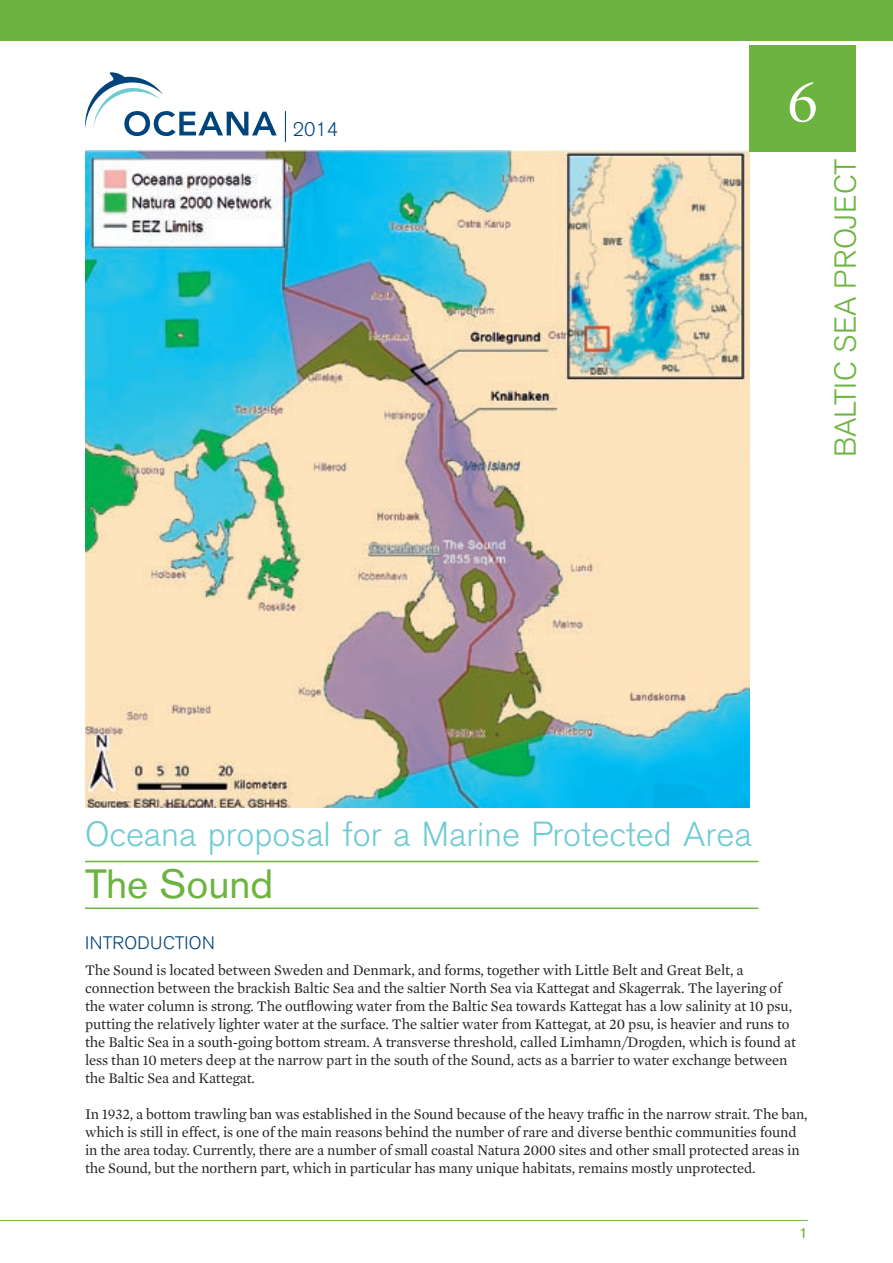
<style>
.page{position:relative;width:893px;height:1263px;background:#fff}
.page>*{position:absolute;margin:0;border:0;box-sizing:border-box;transform-origin:0 0}
.t1{font:61.5px "Mercury Text G1";color:#fff}
.t2{font:40.5px "Akzidenz Grotesk BE";color:#6cb43f}
.t3{font:300 34.5px "Akzidenz Grotesk BE";color:#6fcbd2}
.t4{font:300 30px "Akzidenz Grotesk BE";color:#6cb43f}
.t5{font:300 19.5px "Akzidenz Grotesk BE";color:#00447b}
.t6{font:300 18px "Akzidenz Grotesk BE";letter-spacing:.02em;color:#00447b}
.t7{font:15px/18px "Mercury Text G1";letter-spacing:-.005em;color:#231f20}
.t8{font:15px "Akzidenz Grotesk BE";color:#6cb43f}
</style>
<div class="page">
<div style="left:0;top:0;width:893px;height:40px;background:#6cb43f"></div>
<hr style="left:0;top:1220px;width:808px;height:1px;background:#6cb43f">
<img style="left:85px;top:151px;width:664px;height:657px">
<div style="left:749px;top:45px;width:107px;height:107px;background:#6cb43f"></div>
<hr style="left:85px;top:907px;width:673px;height:2px;background:#6cb43f">
<hr style="left:85px;top:861px;width:673px;height:1px;background:#6cb43f">
<svg style="left:85px;top:72px;width:192px;height:64px"></svg>
<hr style="left:285px;top:111px;width:1px;height:31px;background:#00447b">
<h3 class="t5" style="left:293px;top:119px;width:47px">2014</h3>
<h1 class="t1" style="left:786px;top:65px;width:34px">6</h1>
<h3 class="t4" style="left:828px;top:457px;width:298px;rotate:-90deg">BALTIC SEA PROJECT</h3>
<h3 class="t3" style="left:85px;top:814px;width:668px">Oceana proposal for a Marine Protected Area</h3>
<h2 class="t2" style="left:85px;top:860px;width:190px">The Sound</h2>
<p class="t6" style="left:85px;top:932px;width:131px">Introduction</p>
<p class="t7" style="left:85px;top:961px;width:712px">The Sound is located between Sweden and Denmark, and forms, together with Little Belt and Great Belt, a connection between the brackish Baltic Sea and the saltier North Sea via Kattegat and Skagerrak. The layering of the water column is strong. The outflowing water from the Baltic Sea towards Kattegat has a low salinity at 10 psu, putting the relatively lighter water at the surface. The saltier water from Kattegat, at 20 psu, is heavier and runs to the Baltic Sea in a south-going bottom stream. A transverse threshold, called Limhamn/Drogden, which is found at less than 10 meters deep at the narrow part in the south of the Sound, acts as a barrier to water exchange between the Baltic Sea and Kattegat.</p>
<p class="t7" style="left:85px;top:1105px;width:724px">In 1932, a bottom trawling ban was established in the Sound because of the heavy traffic in the narrow strait. The ban, which is still in effect, is one of the main reasons behind the number of rare and diverse benthic communities found in the area today. Currently, there are a number of small coastal Natura 2000 sites and other small protected areas in the Sound, but the northern part, which in particular has many unique habitats, remains mostly unprotected.</p>
<p class="t8" style="left:799px;top:1224px;width:10px">1</p>
</div>
